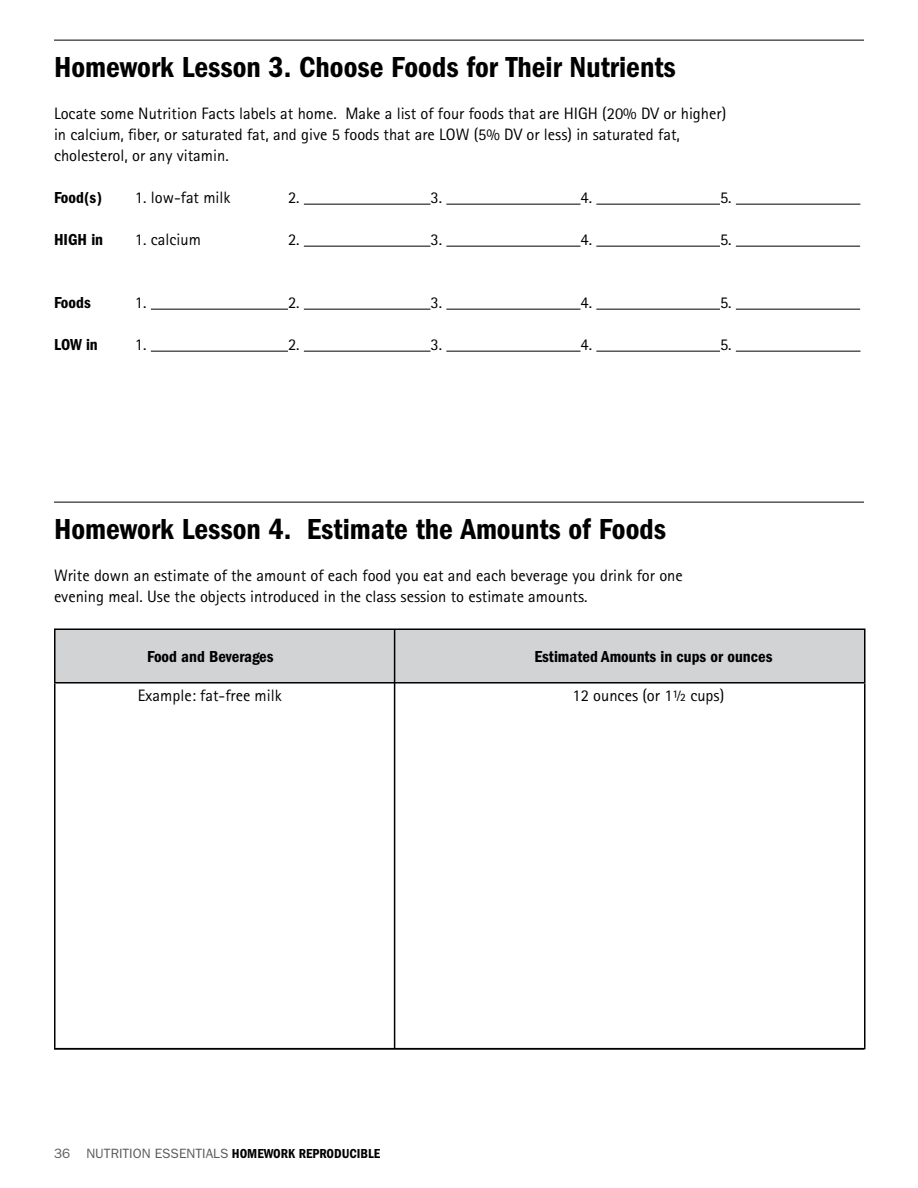
<style>
.page{position:relative;width:918px;height:1188px;background:#fff}
.page>*{position:absolute;margin:0;border:0;box-sizing:border-box;transform-origin:0 0}
.t1{font:600 condensed 30px "Franklin Gothic";color:#000}
.t2{font:16.5px/21px "Rotis Sans Serif";color:#000}
.t3{font:600 condensed 16.5px "Franklin Gothic";color:#000}
.t4{font:13.5px "Franklin Gothic";color:#58595b}
.s1{font-weight:600;font-stretch:condensed;color:#000}
</style>
<div class="page">
<hr style="left:54px;top:40px;width:810px;height:1px;background:#000">
<hr style="left:304px;top:204px;width:126px;height:1px;background:#000">
<hr style="left:446px;top:204px;width:134px;height:1px;background:#000">
<hr style="left:596px;top:204px;width:124px;height:1px;background:#000">
<hr style="left:736px;top:204px;width:124px;height:1px;background:#000">
<hr style="left:304px;top:246px;width:126px;height:1px;background:#000">
<hr style="left:446px;top:246px;width:134px;height:1px;background:#000">
<hr style="left:596px;top:246px;width:124px;height:1px;background:#000">
<hr style="left:736px;top:246px;width:124px;height:1px;background:#000">
<hr style="left:151px;top:309px;width:137px;height:1px;background:#000">
<hr style="left:304px;top:309px;width:126px;height:1px;background:#000">
<hr style="left:446px;top:309px;width:134px;height:1px;background:#000">
<hr style="left:596px;top:309px;width:124px;height:1px;background:#000">
<hr style="left:736px;top:309px;width:124px;height:1px;background:#000">
<hr style="left:151px;top:351px;width:137px;height:1px;background:#000">
<hr style="left:304px;top:351px;width:126px;height:1px;background:#000">
<hr style="left:446px;top:351px;width:134px;height:1px;background:#000">
<hr style="left:596px;top:351px;width:124px;height:1px;background:#000">
<hr style="left:736px;top:351px;width:124px;height:1px;background:#000">
<hr style="left:54px;top:502px;width:810px;height:1px;background:#000">
<hr style="left:54px;top:1049px;width:810px;height:1px;background:#000">
<div style="left:55px;top:629px;width:810px;height:54px;background:#d1d3d4"></div>
<hr style="left:54px;top:628px;width:812px;height:2px;background:#000">
<hr style="left:54px;top:630px;width:2px;height:52px;background:#000">
<hr style="left:864px;top:630px;width:2px;height:52px;background:#000">
<hr style="left:54px;top:682px;width:812px;height:2px;background:#000">
<hr style="left:54px;top:684px;width:2px;height:364px;background:#000">
<hr style="left:864px;top:684px;width:2px;height:364px;background:#000">
<hr style="left:54px;top:1048px;width:812px;height:1px;background:#000">
<hr style="left:394px;top:630px;width:1px;height:418px;background:#000">
<h1 class="t1" style="left:54px;top:49px;width:623px">Homework Lesson 3. Choose Foods for Their Nutrients</h1>
<p class="t2" style="left:54px;top:102px;width:674px">Locate some Nutrition Facts labels at home. Make a list of four foods that are HIGH (20% DV or higher) in calcium, fiber, or saturated fat, and give 5 foods that are LOW (5% DV or less) in saturated fat, cholesterol, or any vitamin.</p>
<p class="t3" style="left:54px;top:188px;width:50px">Food(s)</p>
<p class="t2" style="left:135px;top:186px;width:97px">1. low-fat milk</p>
<p class="t2" style="left:288px;top:186px;width:13px">2.</p>
<p class="t2" style="left:430px;top:186px;width:13px">3.</p>
<p class="t2" style="left:580px;top:186px;width:13px">4.</p>
<p class="t2" style="left:720px;top:186px;width:13px">5.</p>
<p class="t3" style="left:54px;top:230px;width:51px">HIGH in</p>
<p class="t2" style="left:135px;top:228px;width:68px">1. calcium</p>
<p class="t2" style="left:288px;top:228px;width:13px">2.</p>
<p class="t2" style="left:430px;top:228px;width:13px">3.</p>
<p class="t2" style="left:580px;top:228px;width:13px">4.</p>
<p class="t2" style="left:720px;top:228px;width:13px">5.</p>
<p class="t3" style="left:54px;top:293px;width:38px">Foods</p>
<p class="t2" style="left:135px;top:291px;width:13px">1.</p>
<p class="t2" style="left:288px;top:291px;width:13px">2.</p>
<p class="t2" style="left:430px;top:291px;width:13px">3.</p>
<p class="t2" style="left:580px;top:291px;width:13px">4.</p>
<p class="t2" style="left:720px;top:291px;width:13px">5.</p>
<p class="t3" style="left:54px;top:335px;width:45px">LOW in</p>
<p class="t2" style="left:135px;top:333px;width:13px">1.</p>
<p class="t2" style="left:288px;top:333px;width:13px">2.</p>
<p class="t2" style="left:430px;top:333px;width:13px">3.</p>
<p class="t2" style="left:580px;top:333px;width:13px">4.</p>
<p class="t2" style="left:720px;top:333px;width:13px">5.</p>
<h1 class="t1" style="left:54px;top:511px;width:614px">Homework Lesson 4. Estimate the Amounts of Foods</h1>
<p class="t2" style="left:54px;top:564px;width:630px">Write down an estimate of the amount of each food you eat and each beverage you drink for one evening meal. Use the objects introduced in the class session to estimate amounts.</p>
<p class="t3" style="left:147px;top:647px;width:128px">Food and Beverages</p>
<p class="t3" style="left:534px;top:647px;width:240px">Estimated Amounts in cups or ounces</p>
<p class="t2" style="left:138px;top:685px;width:146px">Example: fat-free milk</p>
<p class="t2" style="left:572px;top:685px;width:153px">12 ounces (or 1½ cups)</p>
<p class="t4" style="left:54px;top:1145px;width:328px">36 NUTRITION ESSENTIALS <span class="s1">HOMEWORK REPRODUCIBLE</span></p>
</div>
